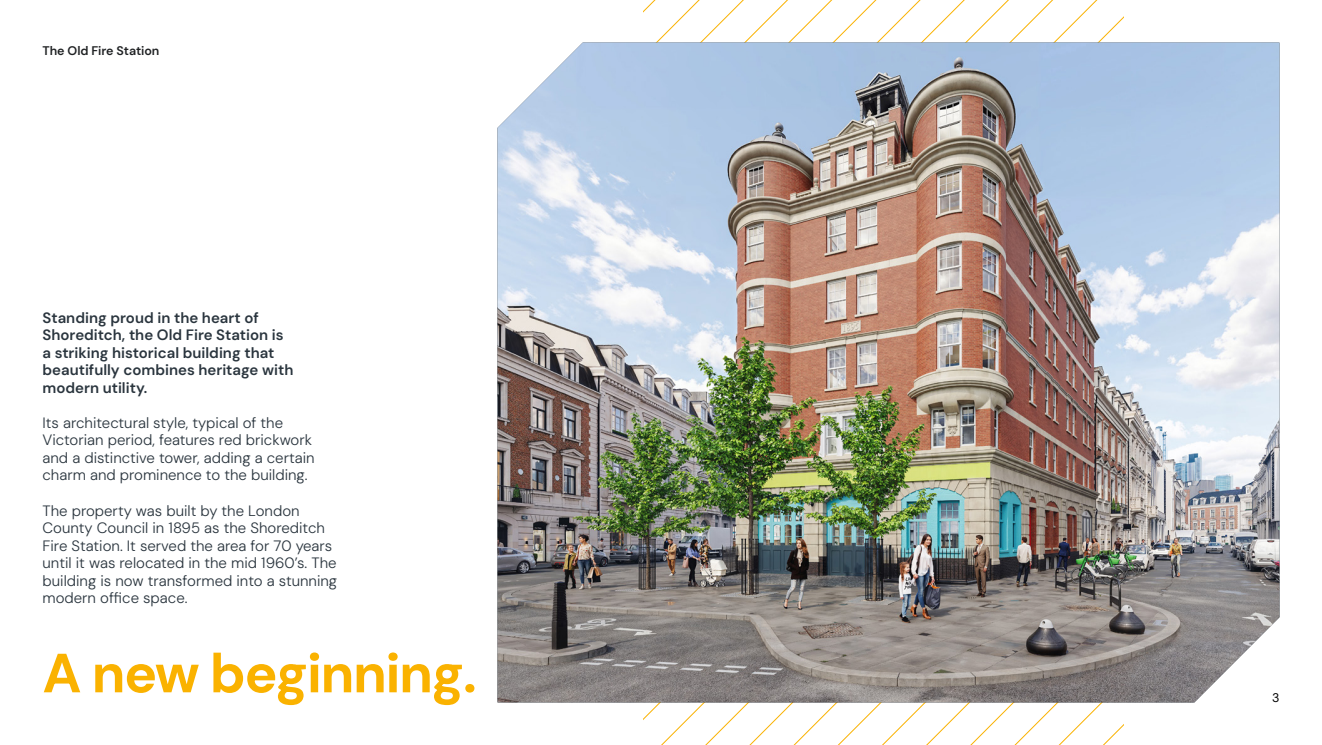
<style>
.page{position:relative;width:1322px;height:745px;background:#fff}
.page>*{position:absolute;margin:0;border:0;box-sizing:border-box;transform-origin:0 0}
.t1{font:700 55px "DM Sans 18 pt";letter-spacing:-.025em;color:#fab200}
.t2{font:300 15px/17.5px "DM Sans 18 pt";color:#2a353e}
.t3{font:600 15px/17.5px "DM Sans 18 pt";color:#2a353e}
.t4{font:600 12.5px "DM Sans 18 pt";letter-spacing:-.005em;color:#1f2123}
.t5{font:12.5px "DM Sans 18 pt";color:#000}
</style>
<div class="page">
<svg style="left:643px;top:0;width:480px;height:744px"></svg>
<img style="left:497px;top:43px;width:782px;height:659px">
<p class="t4" style="left:43px;top:43px;width:118px">The Old Fire Station</p>
<p class="t3" style="left:43px;top:308px;width:252px">Standing proud in the heart of<br>Shoreditch, the Old Fire Station is a striking historical building that beautifully combines heritage with modern utility.</p>
<p class="t2" style="left:43px;top:413px;width:274px">Its architectural style, typical of the Victorian period, features red brickwork and a distinctive tower, adding a certain charm and prominence to the building.</p>
<p class="t2" style="left:43px;top:501px;width:296px">The property was built by the London County Council in 1895 as the Shoreditch Fire Station. It served the area for 70 years until it was relocated in the mid 1960’s. The building is now transformed into a stunning modern office space.</p>
<h1 class="t1" style="left:43px;top:638px;width:436px">A new beginning.</h1>
<p class="t5" style="left:1272px;top:689px;width:9px">3</p>
</div>
